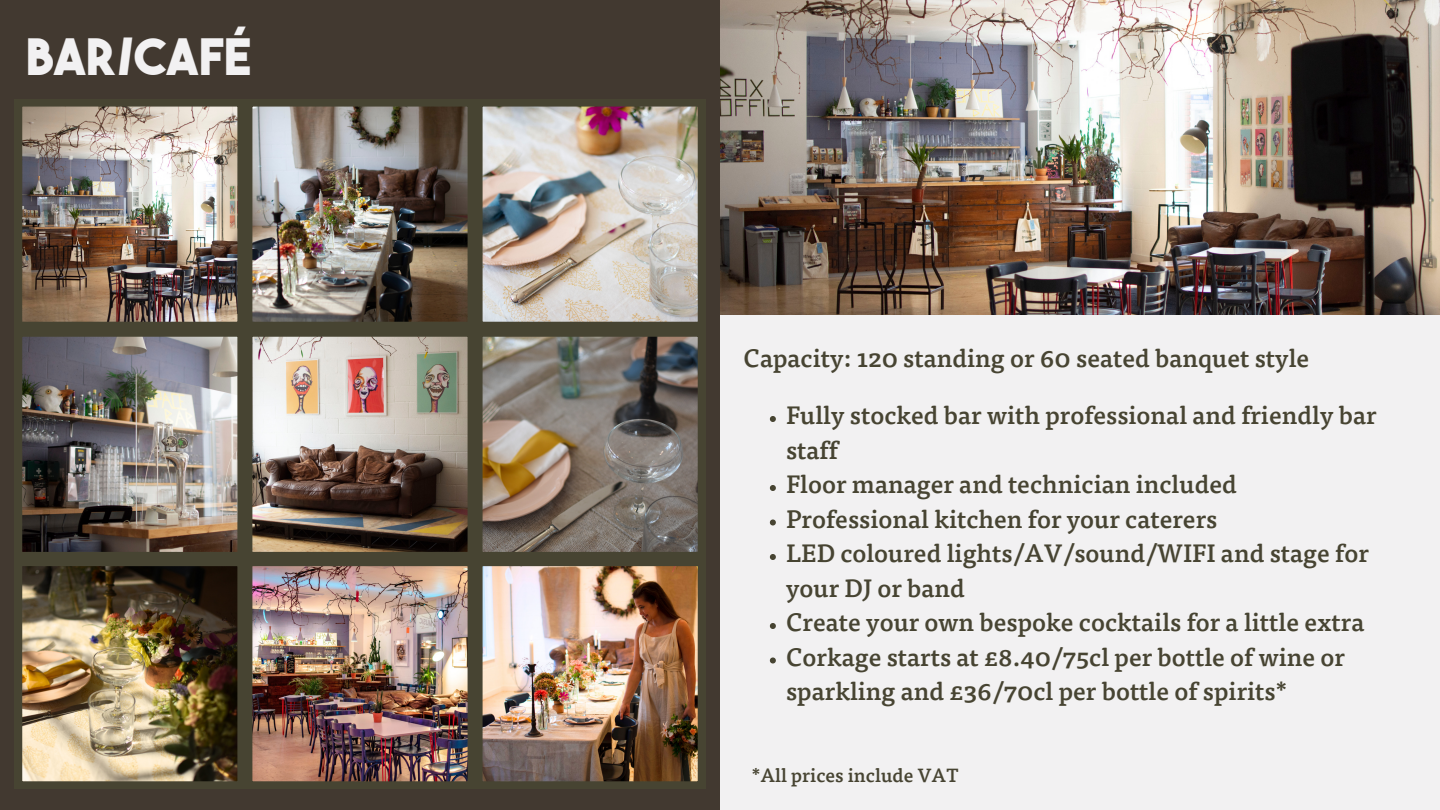
<style>
.page{position:relative;width:1440px;height:810px;background:#f2f1f2}
.page>*{position:absolute;margin:0;border:0;box-sizing:border-box;transform-origin:0 0}
.t1{font:50px "The Bold Font";color:#f2f1f2}
.t2{font:500 25px/34.5px "Tisa Pro";color:#474432}
.t3{font:500 19px "Tisa Pro";color:#474432}
</style>
<div class="page">
<div style="left:0;top:0;width:720px;height:810px;background:#423930"></div>
<img style="left:15px;top:99px;width:230px;height:230px">
<img style="left:245px;top:99px;width:230px;height:230px">
<img style="left:475px;top:559px;width:230px;height:230px">
<img style="left:245px;top:559px;width:230px;height:230px">
<img style="left:15px;top:329px;width:230px;height:230px">
<img style="left:245px;top:329px;width:230px;height:230px">
<img style="left:15px;top:559px;width:230px;height:230px">
<img style="left:475px;top:329px;width:230px;height:230px">
<img style="left:475px;top:99px;width:230px;height:230px">
<img style="left:720px;top:0;width:720px;height:315px">
<svg style="left:770px;top:416px;width:6px;height:6px"></svg>
<svg style="left:770px;top:485px;width:6px;height:6px"></svg>
<svg style="left:770px;top:520px;width:6px;height:6px"></svg>
<svg style="left:770px;top:554px;width:6px;height:6px"></svg>
<svg style="left:770px;top:623px;width:6px;height:6px"></svg>
<svg style="left:770px;top:658px;width:6px;height:6px"></svg>
<h1 class="t1" style="left:26px;top:37px;width:227px">BAR/CAFÉ</h1>
<p class="t2" style="left:744px;top:344px;width:567px">Capacity: 120 standing or 60 seated banquet style</p>
<p class="t2" style="left:786px;top:401px;width:592px">Fully stocked bar with professional and friendly bar staff</p>
<p class="t2" style="left:786px;top:470px;width:452px">Floor manager and technician included</p>
<p class="t2" style="left:786px;top:505px;width:433px">Professional kitchen for your caterers</p>
<p class="t2" style="left:786px;top:539px;width:584px">LED coloured lights/AV/sound/WIFI and stage for your DJ or band</p>
<p class="t2" style="left:786px;top:608px;width:580px">Create your own bespoke cocktails for a little extra</p>
<p class="t2" style="left:786px;top:643px;width:560px">Corkage starts at £8.40/75cl per bottle of wine or sparkling and £36/70cl per bottle of spirits*</p>
<p class="t3" style="left:752px;top:769px;width:208px">*All prices include VAT</p>
</div>
